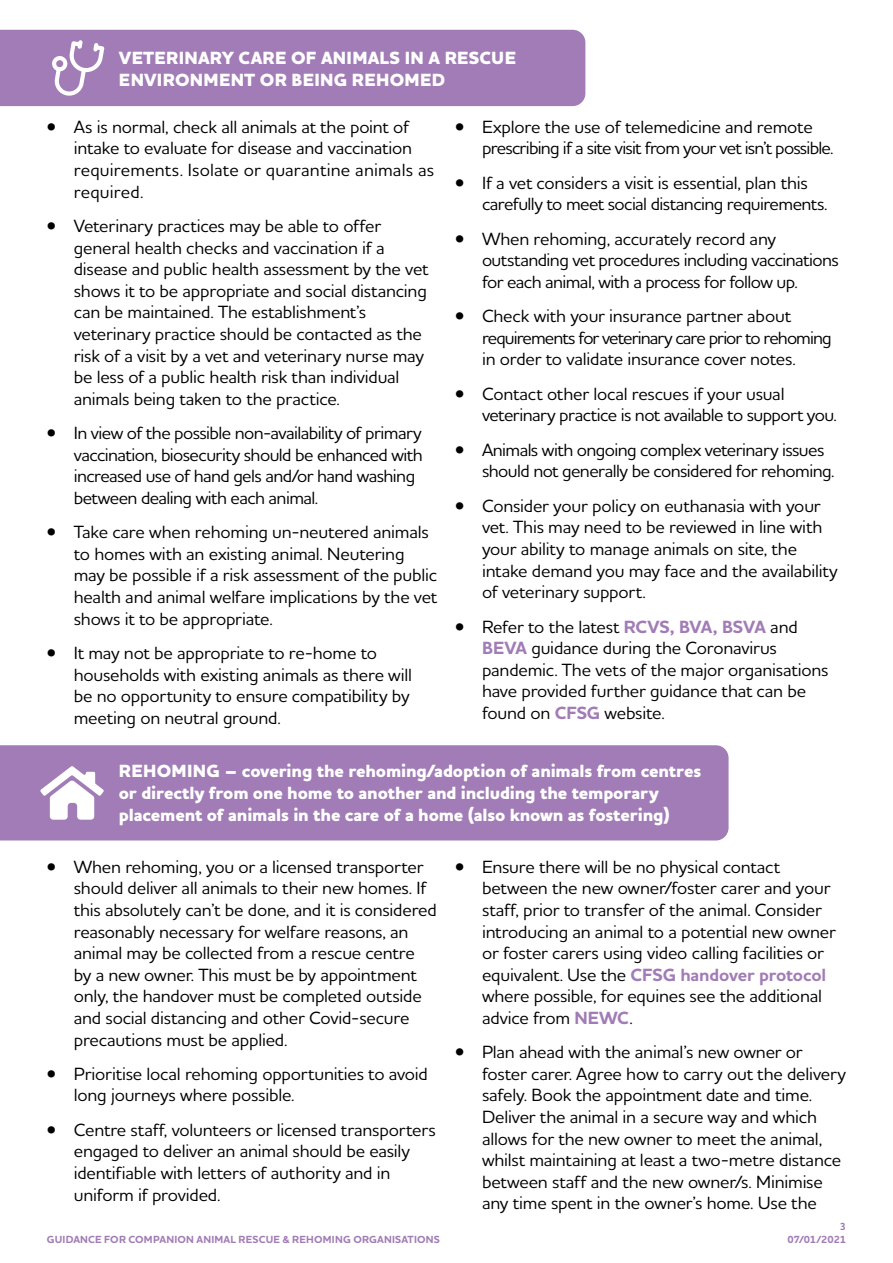
<style>
.page{position:relative;width:893px;height:1263px;background:#fff}
.page>*{position:absolute;margin:0;border:0;box-sizing:border-box;transform-origin:0 0}
.BODY_TEXT_BULLET{font:500 18px/21.6px "Houschka Alt Pro";letter-spacing:-.015em;color:#000}
.BODY_TEXT{font:500 18px/21.6px "Houschka Alt Pro";letter-spacing:-.01em;color:#000}
.SECONDHEADING{font:800 18px/21.6px "Houschka Alt Pro";letter-spacing:-.005em;color:#fff}
.BODY_TEXT_BULLET-2{font:500 18px/21.6px "Houschka Alt Pro";letter-spacing:-.04em;color:#000}
.SECONDHEADING-2{font:800 18px/21.6px "Houschka Alt Pro";letter-spacing:.015em;color:#fff}
.t1{font:700 10.5px "Houschka Alt Pro";letter-spacing:.015em;color:#a17cb6}
.s1{font-weight:700;color:#a17cb6}
</style>
<div class="page">
<div style="left:0;top:745px;width:729px;height:95px;background:#a17cb6"></div>
<div style="left:0;top:30px;width:585px;height:76px;background:#a17cb6"></div>
<svg style="left:40px;top:766px;width:64px;height:54px"></svg>
<h2 class="SECONDHEADING-2" style="left:119px;top:48px;width:398px">VETERINARY CARE OF ANIMALS IN A RESCUE<br>ENVIRONMENT OR BEING REHOMED</h2>
<p class="BODY_TEXT_BULLET" style="left:74px;top:115px;width:362px;text-indent:-27px">• As is normal, check all animals at the point of intake to evaluate for disease and vaccination requirements. Isolate or quarantine animals as required.</p>
<p class="BODY_TEXT_BULLET" style="left:74px;top:215px;width:356px;text-indent:-27px">• Veterinary practices may be able to offer general health checks and vaccination if a disease and public health assessment by the vet shows it to be appropriate and social distancing can be maintained. The establishment’s veterinary practice should be contacted as the risk of a visit by a vet and veterinary nurse may be less of a public health risk than individual animals being taken to the practice.</p>
<p class="BODY_TEXT_BULLET" style="left:74px;top:422px;width:351px;text-indent:-27px">• In view of the possible non-availability of primary vaccination, biosecurity should be enhanced with increased use of hand gels and/or hand washing between dealing with each animal.</p>
<p class="BODY_TEXT_BULLET" style="left:74px;top:521px;width:365px;text-indent:-27px">• Take care when rehoming un-neutered animals to homes with an existing animal. Neutering may be possible if a risk assessment of the public health and animal welfare implications by the vet shows it to be appropriate.</p>
<p class="BODY_TEXT_BULLET" style="left:74px;top:642px;width:340px;text-indent:-27px">• It may not be appropriate to re-home to households with existing animals as there will be no opportunity to ensure compatibility by meeting on neutral ground.</p>
<p class="BODY_TEXT_BULLET-2" style="left:482px;top:115px;width:353px;text-indent:-27px">• Explore the use of telemedicine and remote prescribing if a site visit from your vet isn’t possible.</p>
<p class="BODY_TEXT_BULLET" style="left:482px;top:171px;width:347px;text-indent:-27px">• If a vet considers a visit is essential, plan this carefully to meet social distancing requirements.</p>
<p class="BODY_TEXT_BULLET" style="left:482px;top:227px;width:358px;text-indent:-27px">• When rehoming, accurately record any outstanding vet procedures including vaccinations for each animal, with a process for follow up.</p>
<p class="BODY_TEXT_BULLET" style="left:482px;top:305px;width:351px;text-indent:-27px">• Check with your insurance partner about requirements for veterinary care prior to rehoming in order to validate insurance cover notes.</p>
<p class="BODY_TEXT_BULLET" style="left:482px;top:382px;width:356px;text-indent:-27px">• Contact other local rescues if your usual veterinary practice is not available to support you.</p>
<p class="BODY_TEXT_BULLET" style="left:482px;top:438px;width:354px;text-indent:-27px">• Animals with ongoing complex veterinary issues should not generally be considered for rehoming.</p>
<p class="BODY_TEXT_BULLET" style="left:482px;top:494px;width:357px;text-indent:-27px">• Consider your policy on euthanasia with your vet. This may need to be reviewed in line with your ability to manage animals on site, the intake demand you may face and the availability of veterinary support.</p>
<p class="BODY_TEXT_BULLET" style="left:482px;top:615px;width:348px;text-indent:-27px">• Refer to the latest <span class="s1">RCVS, BVA, BSVA</span> and <span class="s1">BEVA</span> guidance during the Coronavirus pandemic. The vets of the major organisations have provided further guidance that can be found on <span class="s1">CFSG</span> website.</p>
<p class="SECONDHEADING" style="left:119px;top:761px;width:584px">REHOMING – covering the rehoming/adoption of animals from centres or directly from one home to another and including the temporary placement of animals in the care of a home (also known as fostering)</p>
<p class="BODY_TEXT" style="left:74px;top:855px;width:365px;text-indent:-27px">• When rehoming, you or a licensed transporter should deliver all animals to their new homes. If this absolutely can’t be done, and it is considered reasonably necessary for welfare reasons, an animal may be collected from a rescue centre by a new owner. This must be by appointment only, the handover must be completed outside and social distancing and other Covid-secure precautions must be applied.</p>
<p class="BODY_TEXT" style="left:74px;top:1062px;width:356px;text-indent:-27px">• Prioritise local rehoming opportunities to avoid long journeys where possible.</p>
<p class="BODY_TEXT" style="left:74px;top:1118px;width:363px;text-indent:-27px">• Centre staff, volunteers or licensed transporters engaged to deliver an animal should be easily identifiable with letters of authority and in uniform if provided.</p>
<p class="BODY_TEXT" style="left:482px;top:855px;width:355px;text-indent:-27px">• Ensure there will be no physical contact between the new owner/foster carer and your staff, prior to transfer of the animal. Consider introducing an animal to a potential new owner or foster carers using video calling facilities or equivalent. Use the <span class="s1">CFSG handover protocol </span>where possible, for equines see the additional advice from <span class="s1">NEWC</span>.</p>
<p class="BODY_TEXT" style="left:482px;top:1041px;width:366px;text-indent:-27px">• Plan ahead with the animal’s new owner or foster carer. Agree how to carry out the delivery safely. Book the appointment date and time.<br>Deliver the animal in a secure way and which allows for the new owner to meet the animal, whilst maintaining at least a two-metre distance between staff and the new owner/s. Minimise any time spent in the owner’s home. Use the</p>
<p class="t1" style="left:840px;top:1219px;width:8px">3</p>
<p class="t1" style="left:47px;top:1233px;width:395px">GUIDANCE FOR COMPANION ANIMAL RESCUE &amp; REHOMING ORGANISATIONS</p>
<p class="t1" style="left:787px;top:1233px;width:60px">07/01/2021</p>
</div>
